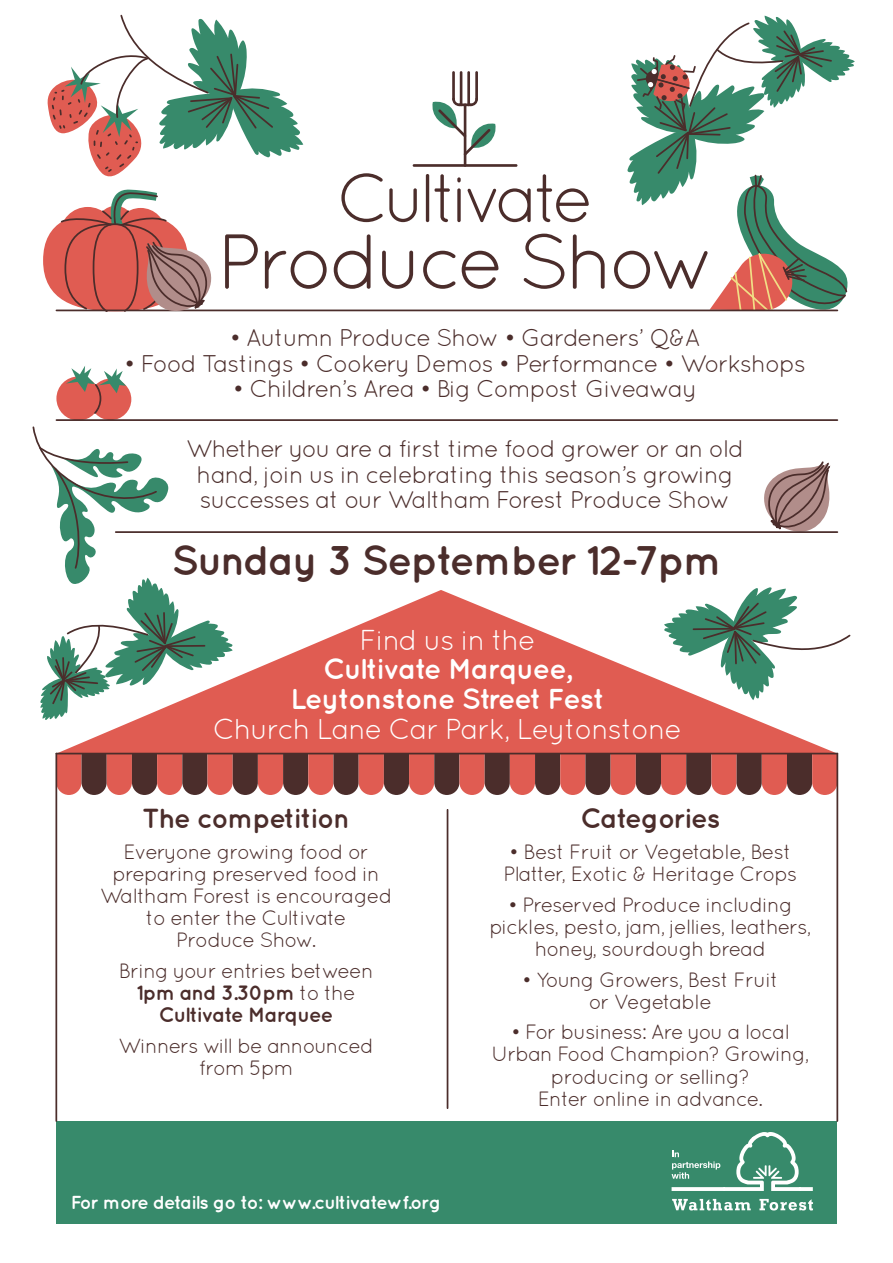
<style>
.page{position:relative;width:893px;height:1263px;background:#fff}
.page>*{position:absolute;margin:0;border:0;box-sizing:border-box;transform-origin:0 0}
.t1{font:77.7px "Quicksand";letter-spacing:-.06em;color:#4b2d2b}
.t2{font:700 41.25px "Quicksand";letter-spacing:-.04em;color:#4b2d2b}
.t3{font:28.8px "Quicksand";letter-spacing:-.04em;color:#fff}
.t4{font:700 28.8px/29.7px "Quicksand";letter-spacing:-.04em;color:#fff;text-align:center}
.t5{font:700 27.6px "Quicksand";letter-spacing:-.04em;color:#4b2d2b}
.t6{font:24.15px/25.5px "Quicksand";letter-spacing:-.04em;color:#4b2d2b;text-align:center}
.t7{font:20.7px/22px "Quicksand";letter-spacing:-.04em;color:#4b2d2b;text-align:center}
.t8{font:700 18.75px "Quicksand";letter-spacing:-.055em;color:#fff}
.s1{font-weight:700}
</style>
<div class="page">
<div style="left:56px;top:1121px;width:781px;height:103px;background:#378a6b"></div>
<svg style="left:341px;top:173px;width:42px;height:49px"></svg>
<svg style="left:389px;top:188px;width:28px;height:34px"></svg>
<hr style="left:426px;top:174px;width:3px;height:48px;background:#4b2d2b;border-radius:2px">
<svg style="left:435px;top:174px;width:15px;height:48px"></svg>
<svg style="left:457px;top:188px;width:4px;height:34px"></svg>
<svg style="left:457px;top:177px;width:4px;height:5px"></svg>
<svg style="left:467px;top:188px;width:64px;height:34px"></svg>
<svg style="left:537px;top:174px;width:52px;height:48px"></svg>
<hr style="left:464px;top:104px;width:2px;height:63px;background:#4b2d2b">
<hr style="left:460px;top:71px;width:2px;height:35px;background:#4b2d2b">
<hr style="left:452px;top:71px;width:3px;height:29px;background:#4b2d2b">
<hr style="left:475px;top:71px;width:3px;height:29px;background:#4b2d2b">
<hr style="left:467px;top:71px;width:3px;height:35px;background:#4b2d2b">
<svg style="left:432px;top:98px;width:64px;height:58px"></svg>
<hr style="left:458px;top:103px;width:14px;height:3px;background:#4b2d2b">
<hr style="left:413px;top:164px;width:104px;height:3px;background:#4b2d2b">
<svg style="left:672px;top:1132px;width:141px;height:78px"></svg>
<div style="left:43px;top:211px;width:145px;height:100px;background:#e05c52;border-radius:50%"></div>
<hr style="left:56px;top:310px;width:781px;height:1px;background:#4b2d2b">
<div style="left:90px;top:379px;width:41px;height:41px;background:#e05c52;border-radius:50%"></div>
<div style="left:56px;top:376px;width:44px;height:44px;background:#e05c52;border-radius:50%"></div>
<svg style="left:627px;top:16px;width:228px;height:296px"></svg>
<svg style="left:764px;top:461px;width:67px;height:70px"></svg>
<svg style="left:59px;top:189px;width:213px;height:226px"></svg>
<hr style="left:116px;top:531px;width:721px;height:2px;background:#4b2d2b">
<svg style="left:56px;top:590px;width:781px;height:163px;fill:#e05c52"></svg>
<svg style="left:57px;top:754px;width:779px;height:41px;background:#9e514c"></svg>
<hr style="left:55px;top:753px;width:2px;height:368px;background:#4b2d2b">
<hr style="left:836px;top:753px;width:2px;height:368px;background:#4b2d2b">
<hr style="left:56px;top:753px;width:781px;height:1px;background:#4b2d2b">
<hr style="left:56px;top:419px;width:781px;height:2px;background:#4b2d2b">
<svg style="left:32px;top:426px;width:201px;height:294px"></svg>
<svg style="left:47px;top:14px;width:256px;height:163px"></svg>
<svg style="left:664px;top:587px;width:187px;height:113px"></svg>
<hr style="left:447px;top:810px;width:1px;height:298px;background:#4b2d2b">
<h1 class="t1" style="left:217px;top:217px;width:501px">Produce Show</h1>
<p class="t6" style="left:230px;top:325px;width:472px">• Autumn Produce Show • Gardeners’ Q&amp;A</p>
<p class="t6" style="left:124px;top:350px;width:683px">• Food Tastings • Cookery Demos • Performance • Workshops</p>
<p class="t6" style="left:233px;top:376px;width:466px">• Children’s Area • Big Compost Giveaway</p>
<p class="t6" style="left:186px;top:436px;width:559px">Whether you are a first time food grower or an old hand, join us in celebrating this season’s growing successes at our Waltham Forest Produce Show</p>
<h2 class="t2" style="left:171px;top:536px;width:552px">Sunday 3 September 12-7pm</h2>
<h3 class="t3" style="left:359px;top:623px;width:178px">Find us in the</h3>
<h3 class="t4" style="left:290px;top:653px;width:316px">Cultivate Marquee,<br>Leytonstone Street Fest</h3>
<h3 class="t3" style="left:213px;top:712px;width:471px">Church Lane Car Park, Leytonstone</h3>
<h3 class="t5" style="left:142px;top:802px;width:209px">The competition</h3>
<p class="t7" style="left:100px;top:840px;width:294px">Everyone growing food or preparing preserved food in<br>Waltham Forest is encouraged to enter the Cultivate<br>Produce Show.</p>
<p class="t7" style="left:119px;top:959px;width:256px">Bring your entries between<br><span class="s1">1pm and 3.30pm</span> to the<br><span class="s1">Cultivate Marquee</span></p>
<p class="t7" style="left:119px;top:1034px;width:257px">Winners will be announced from 5pm</p>
<p class="t8" style="left:71px;top:1191px;width:372px">For more details go to: www.cultivatewf.org</p>
<h3 class="t5" style="left:580px;top:802px;width:142px">Categories</h3>
<p class="t7" style="left:503px;top:840px;width:295px;text-align:left">• Best Fruit or Vegetable, Best<br>Platter, Exotic &amp; Heritage Crops</p>
<p class="t7" style="left:489px;top:893px;width:324px">• Preserved Produce including pickles, pesto, jam, jellies, leathers, honey, sourdough bread</p>
<p class="t7" style="left:522px;top:968px;width:258px">• Young Growers, Best Fruit or Vegetable</p>
<p class="t7" style="left:491px;top:1021px;width:320px">• For business: Are you a local<br>Urban Food Champion? Growing, producing or selling?<br>Enter online in advance.</p>
</div>
